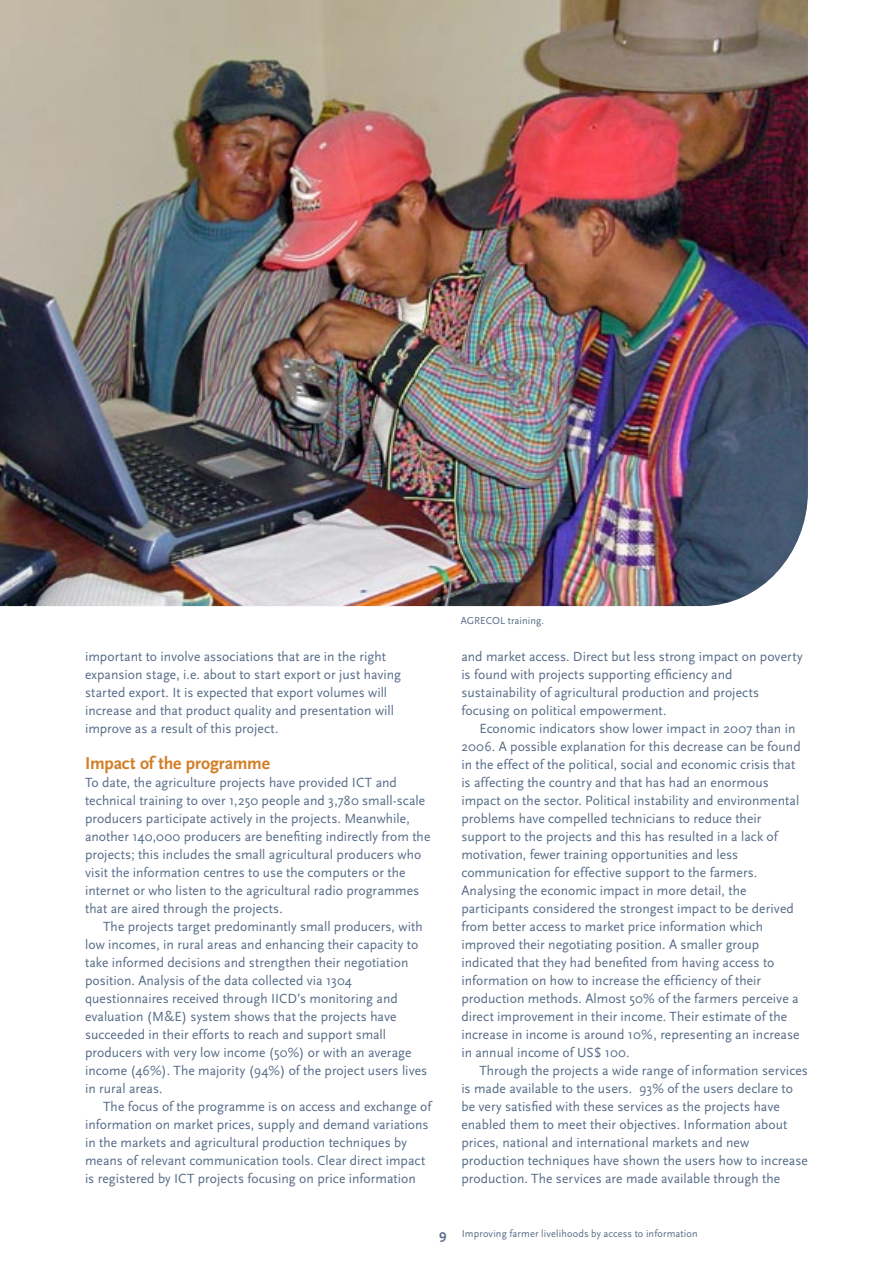
<style>
.page{position:relative;width:893px;height:1263px;background:#fff}
.page>*{position:absolute;margin:0;border:0;box-sizing:border-box;transform-origin:0 0}
.t1{font:700 18px "Scala Sans";letter-spacing:-.01em;color:#d27e26}
.t2{font:13.8px/18px "Scala Sans";letter-spacing:.005em;color:#566b87}
.t3{font:700 13.8px "Scala Sans";color:#566b87}
.t4{font:10.5px "Scala Sans";letter-spacing:.01em;color:#566b87}
</style>
<div class="page">
<img style="left:0;top:0;width:808px;height:606px">
<p class="t2" style="left:85px;top:648px;width:318px">important to involve associations that are in the right expansion stage, i.e. about to start export or just having started export. It is expected that export volumes will increase and that product quality and presentation will improve as a result of this project.</p>
<h1 class="t1" style="left:85px;top:754px;width:186px">Impact of the programme</h1>
<p class="t2" style="left:85px;top:774px;width:347px">To date, the agriculture projects have provided ICT and technical training to over 1,250 people and 3,780 small-scale producers participate actively in the projects. Meanwhile, another 140,000 producers are benefiting indirectly from the projects; this includes the small agricultural producers who visit the information centres to use the computers or the internet or who listen to the agricultural radio programmes that are aired through the projects.</p>
<p class="t2" style="left:85px;top:918px;width:344px;text-indent:18px">The projects target predominantly small producers, with low incomes, in rural areas and enhancing their capacity to take informed decisions and strengthen their negotiation position. Analysis of the data collected via 1304 questionnaires received through IICD’s monitoring and evaluation (M&amp;E) system shows that the projects have succeeded in their efforts to reach and support small producers with very low income (50%) or with an average income (46%). The majority (94%) of the project users lives in rural areas.</p>
<p class="t2" style="left:85px;top:1098px;width:348px;text-indent:18px">The focus of the programme is on access and exchange of information on market prices, supply and demand variations in the markets and agricultural production techniques by means of relevant communication tools. Clear direct impact is registered by ICT projects focusing on price information</p>
<p class="t4" style="left:461px;top:614px;width:85px">AGRECOL training.</p>
<p class="t2" style="left:461px;top:648px;width:343px">and market access. Direct but less strong impact on poverty is found with projects supporting efficiency and sustainability of agricultural production and projects focusing on political empowerment.</p>
<p class="t2" style="left:461px;top:720px;width:341px;text-indent:18px">Economic indicators show lower impact in 2007 than in 2006. A possible explanation for this decrease can be found in the effect of the political, social and economic crisis that is affecting the country and that has had an enormous impact on the sector. Political instability and environmental problems have compelled technicians to reduce their support to the projects and this has resulted in a lack of motivation, fewer training opportunities and less communication for effective support to the farmers.<br>Analysing the economic impact in more detail, the participants considered the strongest impact to be derived from better access to market price information which improved their negotiating position. A smaller group indicated that they had benefited from having access to information on how to increase the efficiency of their production methods. Almost 50% of the farmers perceive a direct improvement in their income. Their estimate of the increase in income is around 10%, representing an increase in annual income of US$ 100.</p>
<p class="t2" style="left:461px;top:1062px;width:348px;text-indent:18px">Through the projects a wide range of information services is made available to the users. 93% of the users declare to be very satisfied with these services as the projects have enabled them to meet their objectives. Information about prices, national and international markets and new production techniques have shown the users how to increase production. The services are made available through the</p>
<p class="t3" style="left:439px;top:1227px;width:9px">9</p>
<p class="t4" style="left:462px;top:1228px;width:238px">Improving farmer livelihoods by access to information</p>
</div>
